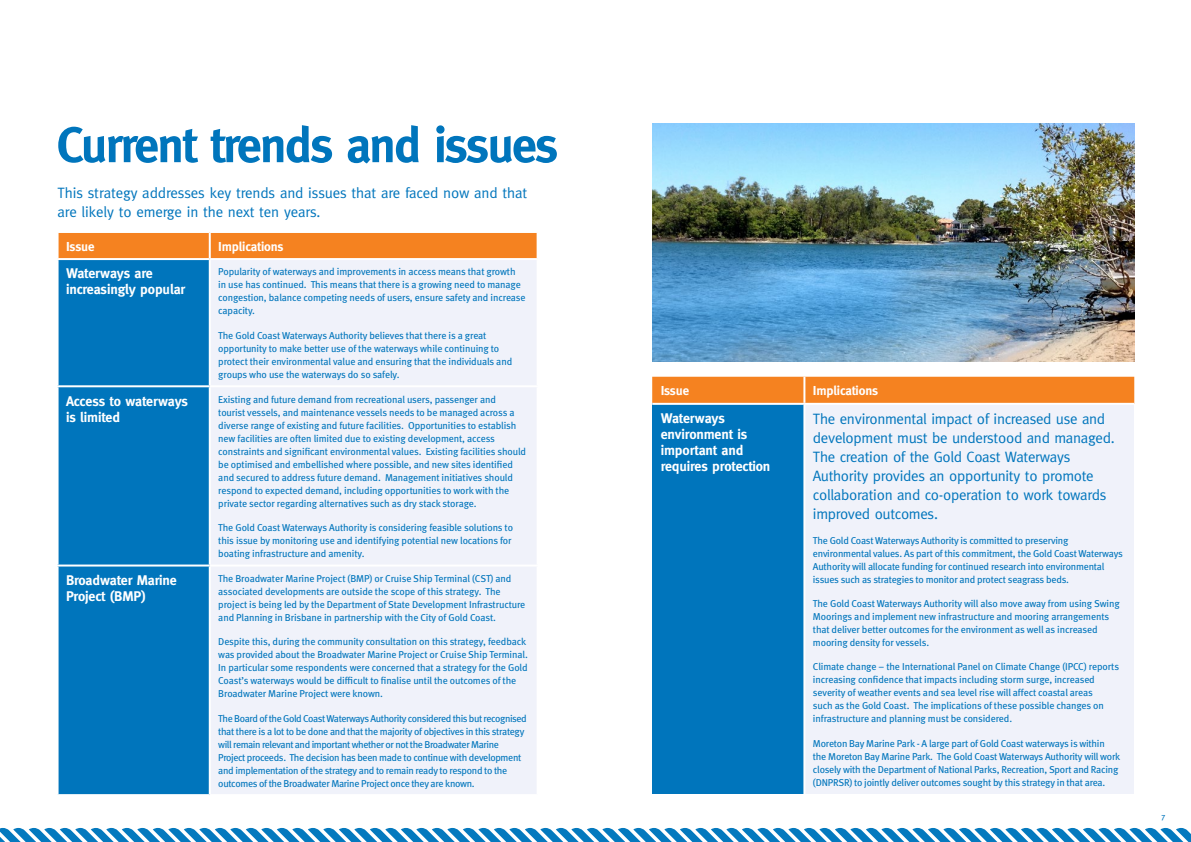
<style>
.page{position:relative;width:1191px;height:842px;background:#fff}
.page>*{position:absolute;margin:0;border:0;box-sizing:border-box;transform-origin:0 0}
.t1{font:700 50px "Meta";letter-spacing:-.04em;color:#0075bc}
.t2{font:15px/19px "Meta";letter-spacing:-.02em;color:#0075bc}
.t3{font:700 14px/16px "Meta";letter-spacing:-.01em;color:#fff}
.t4{font:700 13px "Meta";letter-spacing:-.01em;color:#fff}
.t5{font:10px/13px "Meta";letter-spacing:-.015em;color:#0075bc}
.t6{font:10px/13px "Meta";letter-spacing:-.035em;color:#0075bc}
.t7{font:8px "Meta";color:#0075bc}
</style>
<div class="page">
<div style="left:59px;top:233px;width:477px;height:25px;background:#f58220"></div>
<div style="left:59px;top:260px;width:150px;height:534px;background:#0075bc"></div>
<div style="left:211px;top:260px;width:325px;height:534px;background:#f0f2fa"></div>
<hr style="left:209px;top:233px;width:2px;height:25px;background:#fff">
<hr style="left:57px;top:385px;width:153px;height:2px;background:#fff">
<hr style="left:210px;top:385px;width:328px;height:2px;background:#fff">
<hr style="left:57px;top:564px;width:153px;height:2px;background:#fff">
<hr style="left:210px;top:564px;width:328px;height:2px;background:#fff">
<div style="left:652px;top:377px;width:482px;height:26px;background:#f58220"></div>
<div style="left:652px;top:404px;width:152px;height:390px;background:#0075bc"></div>
<div style="left:804px;top:404px;width:330px;height:390px;background:#f0f2fa"></div>
<hr style="left:803px;top:377px;width:2px;height:26px;background:#fff">
<hr style="left:652px;top:403px;width:152px;height:2px;background:#fff">
<hr style="left:804px;top:403px;width:330px;height:2px;background:#fff">
<hr style="left:803px;top:405px;width:2px;height:389px;background:#fff">
<img style="left:652px;top:123px;width:482px;height:238px">
<svg style="left:0;top:828px;width:1191px;height:14px"></svg>
<h1 class="t1" style="left:57px;top:116px;width:503px">Current trends and issues</h1>
<h2 class="t2" style="left:58px;top:183px;width:471px">This strategy addresses key trends and issues that are faced now and that are likely to emerge in the next ten years.</h2>
<h3 class="t4" style="left:66px;top:239px;width:30px">Issue</h3>
<h3 class="t4" style="left:218px;top:239px;width:67px">Implications</h3>
<h3 class="t3" style="left:66px;top:266px;width:121px">Waterways are increasingly popular</h3>
<p class="t5" style="left:218px;top:265px;width:309px">Popularity of waterways and improvements in access means that growth in use has continued. This means that there is a growing need to manage congestion, balance competing needs of users, ensure safety and increase capacity.</p>
<p class="t5" style="left:218px;top:329px;width:295px">The Gold Coast Waterways Authority believes that there is a great opportunity to make better use of the waterways while continuing to protect their environmental value and ensuring that the individuals and groups who use the waterways do so safely.</p>
<h3 class="t3" style="left:66px;top:393px;width:123px">Access to waterways is limited</h3>
<p class="t5" style="left:218px;top:393px;width:309px">Existing and future demand from recreational users, passenger and<br>tourist vessels, and maintenance vessels needs to be managed across a diverse range of existing and future facilities. Opportunities to establish new facilities are often limited due to existing development, access constraints and significant environmental values. Existing facilities should be optimised and embellished where possible, and new sites identified and secured to address future demand. Management initiatives should respond to expected demand, including opportunities to work with the private sector regarding alternatives such as dry stack storage.</p>
<p class="t5" style="left:218px;top:521px;width:296px">The Gold Coast Waterways Authority is considering feasible solutions to this issue by monitoring use and identifying potential new locations for boating infrastructure and amenity.</p>
<h3 class="t3" style="left:66px;top:572px;width:112px">Broadwater Marine<br>Project (BMP)</h3>
<p class="t5" style="left:218px;top:572px;width:308px">The Broadwater Marine Project (BMP) or Cruise Ship Terminal (CST) and associated developments are outside the scope of this strategy. The project is being led by the Department of State Development Infrastructure and Planning in Brisbane in partnership with the City of Gold Coast.</p>
<p class="t5" style="left:218px;top:635px;width:311px">Despite this, during the community consultation on this strategy, feedback was provided about the Broadwater Marine Project or Cruise Ship Terminal.<br>In particular some respondents were concerned that a strategy for the Gold Coast’s waterways would be difficult to finalise until the outcomes of the Broadwater Marine Project were known.</p>
<p class="t6" style="left:218px;top:711px;width:310px">The Board of the Gold Coast Waterways Authority considered this but recognised that there is a lot to be done and that the majority of objectives in this strategy will remain relevant and important whether or not the Broadwater Marine Project proceeds. The decision has been made to continue with development and implementation of the strategy and to remain ready to respond to the outcomes of the Broadwater Marine Project once they are known.</p>
<h3 class="t4" style="left:660px;top:383px;width:30px">Issue</h3>
<h3 class="t4" style="left:813px;top:383px;width:67px">Implications</h3>
<h3 class="t3" style="left:660px;top:410px;width:111px">Waterways environment is important and requires protection</h3>
<p class="t2" style="left:813px;top:409px;width:303px">The environmental impact of increased use and development must be understood and managed.<br>The creation of the Gold Coast Waterways Authority provides an opportunity to promote collaboration and co-operation to work towards improved outcomes.</p>
<p class="t5" style="left:813px;top:533px;width:311px">The Gold Coast Waterways Authority is committed to preserving environmental values. As part of this commitment, the Gold Coast Waterways Authority will allocate funding for continued research into environmental issues such as strategies to monitor and protect seagrass beds.</p>
<p class="t5" style="left:813px;top:597px;width:308px">The Gold Coast Waterways Authority will also move away from using Swing Moorings and implement new infrastructure and mooring arrangements that deliver better outcomes for the environment as well as increased mooring density for vessels.</p>
<p class="t5" style="left:813px;top:660px;width:308px">Climate change – the International Panel on Climate Change (IPCC) reports increasing confidence that impacts including storm surge, increased severity of weather events and sea level rise will affect coastal areas<br>such as the Gold Coast. The implications of these possible changes on infrastructure and planning must be considered.</p>
<p class="t5" style="left:813px;top:736px;width:309px">Moreton Bay Marine Park - A large part of Gold Coast waterways is within the Moreton Bay Marine Park. The Gold Coast Waterways Authority will work closely with the Department of National Parks, Recreation, Sport and Racing (DNPRSR) to jointly deliver outcomes sought by this strategy in that area.</p>
<p class="t7" style="left:1161px;top:811px;width:5px">7</p>
</div>
